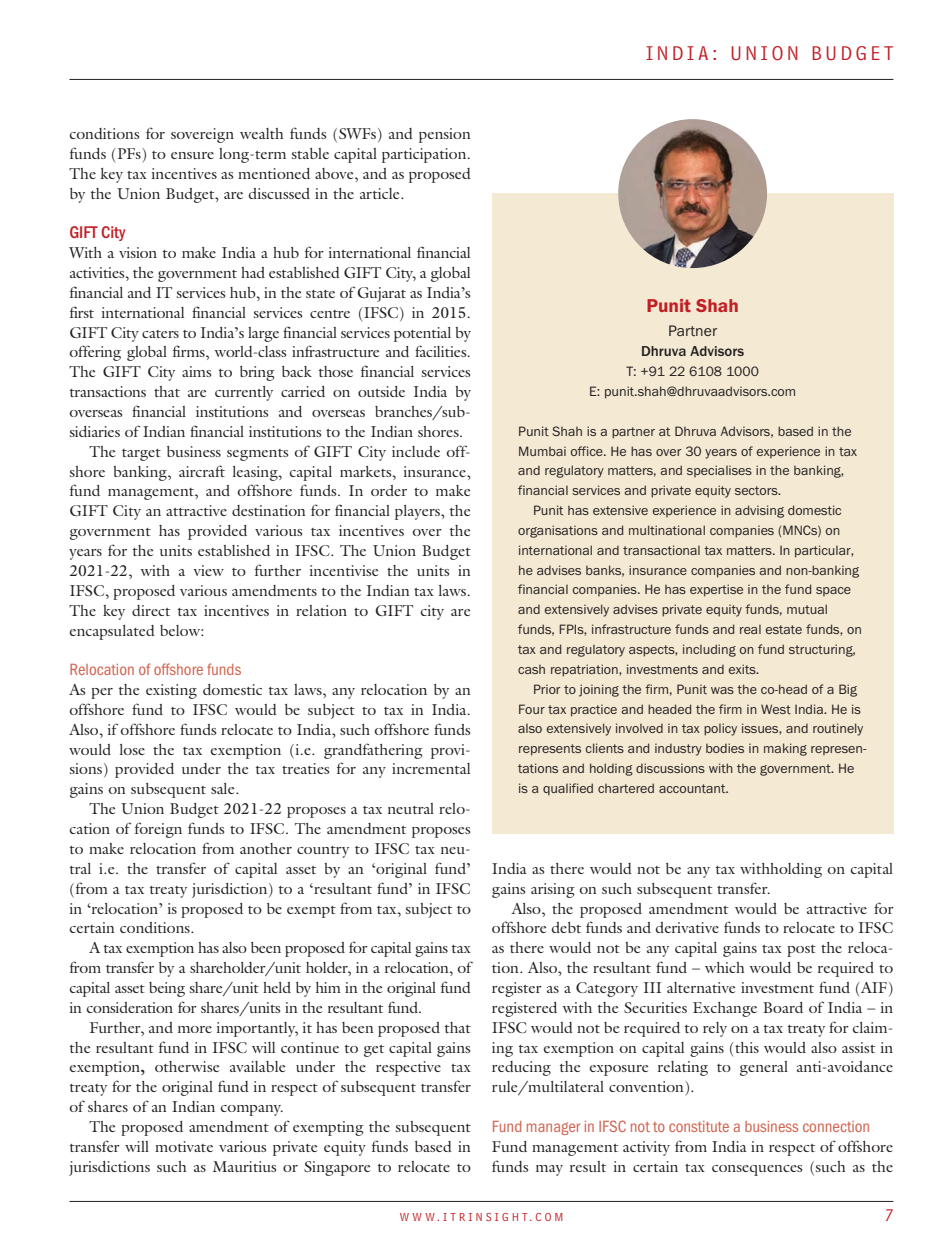
<style>
.page{position:relative;width:943px;height:1256px;background:#fff}
.page>*{position:absolute;margin:0;border:0;box-sizing:border-box;transform-origin:0 0}
.t1{font:21px "Bell Centennial Address";letter-spacing:.18em;color:#c11e25}
.t2{font:19.25px "Franklin Gothic URW Dem";color:#c11e25}
.t3{font:500 17.5px "Franklin Gothic URW Cond";color:#c11e25}
.t4{font:17.5px "Bell Centennial Address";color:#c11e25}
.t5{font:16.97px "Franklin Gothic URW Cond";color:#d06450}
.t6{font:15.75px/19.8px "Galliard";color:#231f20;text-align:justify}
.t7{font:15.75px "Franklin Gothic URW Boo";color:#231f20}
.t8{font:500 14.88px "Franklin Gothic URW";color:#231f20}
.t9{font:14px/19.8px "Franklin Gothic URW Boo";color:#231f20}
.t10{font:12.25px "Bell Centennial Address";letter-spacing:.265em;color:#c11e25}
.s1{font-weight:700}
</style>
<div class="page">
<hr style="left:69px;top:79px;width:824px;height:1px;background:#231f20">
<hr style="left:69px;top:1200px;width:824px;height:1px;background:#231f20">
<div style="left:492px;top:193px;width:401px;height:640px;background:#f4e9d3"></div>
<img style="left:618px;top:119px;width:149px;height:149px;border-radius:50%">
<h1 class="t1" style="left:646px;top:45px;width:249px">INDIA: UNION BUDGET</h1>
<p class="t6" style="left:69px;top:124px;width:403px">conditions for sovereign wealth funds (SWFs) and pension funds (PFs) to ensure long-term stable capital participation.<br>The key tax incentives as mentioned above, and as proposed by the Union Budget, are discussed in the article.</p>
<p class="t3" style="left:69px;top:222px;width:57px">GIFT City</p>
<p class="t6" style="left:69px;top:243px;width:403px">With a vision to make India a hub for international financial</p>
<p class="t6" style="left:69px;top:262px;width:403px">activities, the government had established GIFT City, a global</p>
<p class="t6" style="left:69px;top:282px;width:403px">financial and IT services hub, in the state of Gujarat as India’s</p>
<p class="t6" style="left:69px;top:302px;width:403px">first international financial services centre (IFSC) in 2015.</p>
<p class="t6" style="left:69px;top:322px;width:403px">GIFT City caters to India’s large financial services potential by</p>
<p class="t6" style="left:69px;top:342px;width:403px">offering global firms, world-class infrastructure and facilities.</p>
<p class="t6" style="left:69px;top:362px;width:403px">The GIFT City aims to bring back those financial services</p>
<p class="t6" style="left:69px;top:382px;width:403px">transactions that are currently carried on outside India by</p>
<p class="t6" style="left:69px;top:401px;width:403px">overseas financial institutions and overseas branches/sub-</p>
<p class="t6" style="left:69px;top:421px;width:395px">sidiaries of Indian financial institutions to the Indian shores.</p>
<p class="t6" style="left:89px;top:441px;width:383px">The target business segments of GIFT City include off-</p>
<p class="t6" style="left:69px;top:461px;width:403px">shore banking, aircraft leasing, capital markets, insurance,</p>
<p class="t6" style="left:69px;top:481px;width:403px">fund management, and offshore funds. In order to make</p>
<p class="t6" style="left:69px;top:501px;width:403px">GIFT City an attractive destination for financial players, the</p>
<p class="t6" style="left:69px;top:520px;width:403px">government has provided various tax incentives over the</p>
<p class="t6" style="left:69px;top:540px;width:403px">years for the units established in IFSC. The Union Budget</p>
<p class="t6" style="left:69px;top:560px;width:403px">2021-22, with a view to further incentivise the units in</p>
<p class="t6" style="left:69px;top:580px;width:403px">IFSC, proposed various amendments to the Indian tax laws.</p>
<p class="t6" style="left:69px;top:600px;width:403px">The key direct tax incentives in relation to GIFT city are</p>
<p class="t6" style="left:69px;top:620px;width:136px">encapsulated below:</p>
<p class="t5" style="left:69px;top:659px;width:173px">Relocation of offshore funds</p>
<p class="t6" style="left:69px;top:679px;width:403px">As per the existing domestic tax laws, any relocation by an offshore fund to IFSC would be subject to tax in India.<br>Also, if offshore funds relocate to India, such offshore funds would lose the tax exemption (i.e. grandfathering provi&shy;sions) provided under the tax treaties for any incremental gains on subsequent sale.</p>
<p class="t6" style="left:69px;top:798px;width:403px;text-indent:20px">The Union Budget 2021-22 proposes a tax neutral relo&shy;cation of foreign funds to IFSC. The amendment proposes to make relocation from another country to IFSC tax neu&shy;tral i.e. the transfer of capital asset by an ‘original fund’ (from a tax treaty jurisdiction) to a ‘resultant fund’ in IFSC in ‘relocation’ is proposed to be exempt from tax, subject to certain conditions.</p>
<p class="t6" style="left:69px;top:937px;width:403px;text-indent:20px">A tax exemption has also been proposed for capital gains tax from transfer by a shareholder/unit holder, in a relocation, of capital asset being share/unit held by him in the original fund in consideration for shares/units in the resultant fund.</p>
<p class="t6" style="left:69px;top:1017px;width:403px;text-indent:20px">Further, and more importantly, it has been proposed that the resultant fund in IFSC will continue to get capital gains exemption<span class="s1">,</span> otherwise available under the respective tax treaty for the original fund in respect of subsequent transfer of shares of an Indian company.</p>
<p class="t6" style="left:69px;top:1116px;width:403px;text-indent:20px">The proposed amendment of exempting the subsequent transfer will motivate various private equity funds based in jurisdictions such as Mauritius or Singapore to relocate to</p>
<p class="t2" style="left:646px;top:293px;width:94px">Punit Shah</p>
<p class="t7" style="left:668px;top:321px;width:51px">Partner</p>
<p class="t8" style="left:641px;top:342px;width:104px">Dhruva Advisors</p>
<p class="t9" style="left:589px;top:361px;width:209px;text-align:center">T: +91 22 6108 1000<br>E: punit.shah@dhruvaadvisors.com</p>
<p class="t9" style="left:518px;top:421px;width:340px">Punit Shah is a partner at Dhruva Advisors, based in the Mumbai office. He has over 30 years of experience in tax and regulatory matters, and specialises in the banking, financial services and private equity sectors.</p>
<p class="t9" style="left:518px;top:500px;width:345px;text-indent:15px">Punit has extensive experience in advising domestic organisations and multinational companies (MNCs) on international and transactional tax matters. In particular, he advises banks, insurance companies and non-banking financial companies. He has expertise in the fund space and extensively advises private equity funds, mutual funds, FPIs, infrastructure funds and real estate funds, on tax and regulatory aspects, including on fund structuring, cash repatriation, investments and exits.</p>
<p class="t9" style="left:518px;top:678px;width:350px;text-indent:15px">Prior to joining the firm, Punit was the co-head of a Big Four tax practice and headed the firm in West India. He is also extensively involved in tax policy issues, and routinely represents clients and industry bodies in making represen&shy;tations and holding discussions with the government. He is a qualified chartered accountant.</p>
<p class="t6" style="left:492px;top:858px;width:403px">India as there would not be any tax withholding on capital gains arising on such subsequent transfer.</p>
<p class="t6" style="left:492px;top:898px;width:403px;text-indent:20px">Also, the proposed amendment would be attractive for offshore debt funds and derivative funds to relocate to IFSC as there would not be any capital gains tax post the reloca&shy;tion. Also, the resultant fund – which would be required to register as a Category III alternative investment fund (AIF) registered with the Securities Exchange Board of India – in IFSC would not be required to rely on a tax treaty for claim&shy;ing tax exemption on capital gains (this would also assist in reducing the exposure relating to general anti-avoidance rule/multilateral convention).</p>
<p class="t5" style="left:492px;top:1115px;width:380px">Fund manager in IFSC not to constitute a business connection</p>
<p class="t6" style="left:492px;top:1136px;width:403px">Fund management activity from India in respect of offshore funds may result in certain tax consequences (such as the</p>
<p class="t10" style="left:400px;top:1212px;width:165px">WWW.ITRINSIGHT.COM</p>
<p class="t4" style="left:885px;top:1208px;width:9px">7</p>
</div>
